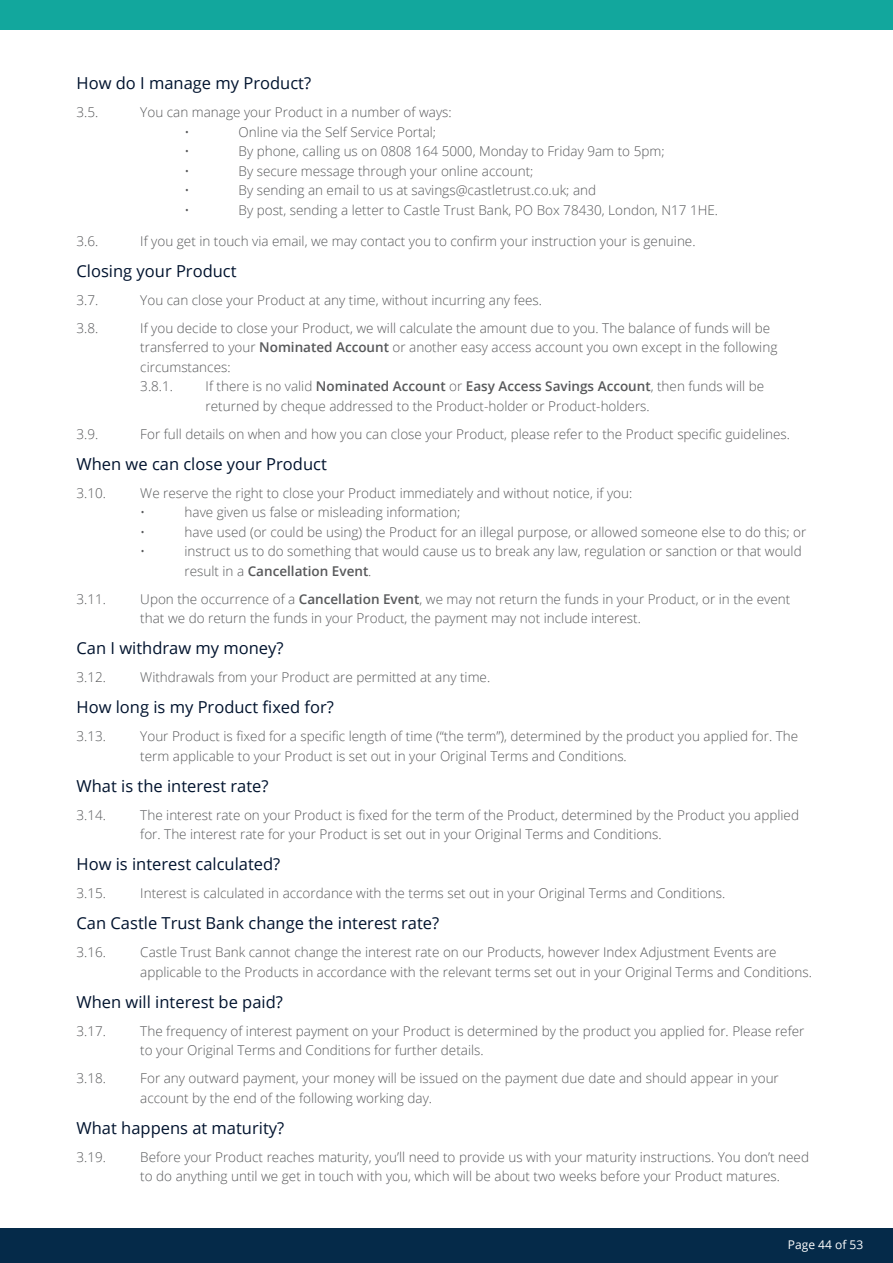
<style>
.page{position:relative;width:893px;height:1263px;background:#fff}
.page>*{position:absolute;margin:0;border:0;box-sizing:border-box;transform-origin:0 0}
.T_C_sub_headers{font:16.5px "Open Sans";color:#00132e}
.T_C_sub_headers-2{font:300 13.5px/19.5px "Open Sans";color:#57585a}
.t1{font:12px "Open Sans";color:#fff}
.s1{font-weight:600}
</style>
<div class="page">
<div style="left:0;top:1229px;width:893px;height:34px;background:#052a49"></div>
<div style="left:0;top:0;width:893px;height:30px;background:#12a79d"></div>
<p class="T_C_sub_headers" style="left:77px;top:72px;width:236px">How do I manage my Product?</p>
<p class="T_C_sub_headers-2" style="left:77px;top:102px;width:23px">3.5.</p>
<p class="T_C_sub_headers-2" style="left:185px;top:102px;width:269px;text-indent:-44px">You can manage your Product in a number of ways: •</p>
<p class="T_C_sub_headers-2" style="left:239px;top:122px;width:199px">Online via the Self Service Portal;</p>
<p class="T_C_sub_headers-2" style="left:185px;top:141px;width:7px">•</p>
<p class="T_C_sub_headers-2" style="left:239px;top:141px;width:427px">By phone, calling us on 0808 164 5000, Monday to Friday 9am to 5pm;</p>
<p class="T_C_sub_headers-2" style="left:185px;top:161px;width:7px">•</p>
<p class="T_C_sub_headers-2" style="left:239px;top:161px;width:296px">By secure message through your online account;</p>
<p class="T_C_sub_headers-2" style="left:185px;top:180px;width:7px">•</p>
<p class="T_C_sub_headers-2" style="left:239px;top:180px;width:359px">By sending an email to us at savings@castletrust.co.uk; and</p>
<p class="T_C_sub_headers-2" style="left:185px;top:200px;width:7px">•</p>
<p class="T_C_sub_headers-2" style="left:239px;top:200px;width:481px">By post, sending a letter to Castle Trust Bank, PO Box 78430, London, N17 1HE.</p>
<p class="T_C_sub_headers-2" style="left:77px;top:231px;width:23px">3.6.</p>
<p class="T_C_sub_headers-2" style="left:140px;top:231px;width:557px">If you get in touch via email, we may contact you to confirm your instruction your is genuine.</p>
<p class="T_C_sub_headers" style="left:77px;top:259px;width:162px">Closing your Product</p>
<p class="T_C_sub_headers-2" style="left:77px;top:290px;width:23px">3.7.</p>
<p class="T_C_sub_headers-2" style="left:140px;top:290px;width:403px">You can close your Product at any time, without incurring any fees.</p>
<p class="T_C_sub_headers-2" style="left:77px;top:318px;width:23px">3.8.</p>
<p class="T_C_sub_headers-2" style="left:140px;top:318px;width:639px">If you decide to close your Product, we will calculate the amount due to you. The balance of funds will be transferred to your <span class="s1">Nominated Account</span> or another easy access account you own except in the following circumstances:<br>3.8.1.</p>
<p class="T_C_sub_headers-2" style="left:206px;top:376px;width:560px">If there is no valid <span class="s1">Nominated Account</span> or <span class="s1">Easy Access Savings Account</span>, then funds will be returned by cheque addressed to the Product-holder or Product-holders.</p>
<p class="T_C_sub_headers-2" style="left:77px;top:424px;width:23px">3.9.</p>
<p class="T_C_sub_headers-2" style="left:140px;top:424px;width:651px">For full details on when and how you can close your Product, please refer to the Product specific guidelines.</p>
<p class="T_C_sub_headers" style="left:77px;top:452px;width:252px">When we can close your Product</p>
<p class="T_C_sub_headers-2" style="left:77px;top:483px;width:31px">3.10.</p>
<p class="T_C_sub_headers-2" style="left:140px;top:483px;width:494px">We reserve the right to close your Product immediately and without notice, if you: •</p>
<p class="T_C_sub_headers-2" style="left:185px;top:502px;width:277px">have given us false or misleading information;</p>
<p class="T_C_sub_headers-2" style="left:140px;top:522px;width:7px">•</p>
<p class="T_C_sub_headers-2" style="left:185px;top:522px;width:623px">have used (or could be using) the Product for an illegal purpose, or allowed someone else to do this; or</p>
<p class="T_C_sub_headers-2" style="left:140px;top:541px;width:7px">•</p>
<p class="T_C_sub_headers-2" style="left:185px;top:541px;width:619px">instruct us to do something that would cause us to break any law, regulation or sanction or that would result in a <span class="s1">Cancellation Event</span>.</p>
<p class="T_C_sub_headers-2" style="left:77px;top:589px;width:31px">3.11.</p>
<p class="T_C_sub_headers-2" style="left:140px;top:589px;width:651px">Upon the occurrence of a <span class="s1">Cancellation Event</span>, we may not return the funds in your Product, or in the event that we do return the funds in your Product, the payment may not include interest.</p>
<p class="T_C_sub_headers" style="left:77px;top:637px;width:209px">Can I withdraw my money?</p>
<p class="T_C_sub_headers-2" style="left:77px;top:667px;width:31px">3.12.</p>
<p class="T_C_sub_headers-2" style="left:140px;top:667px;width:351px">Withdrawals from your Product are permitted at any time.</p>
<p class="T_C_sub_headers" style="left:77px;top:696px;width:259px">How long is my Product fixed for?</p>
<p class="T_C_sub_headers-2" style="left:77px;top:726px;width:31px">3.13.</p>
<p class="T_C_sub_headers-2" style="left:140px;top:726px;width:659px">Your Product is fixed for a specific length of time (“the term”), determined by the product you applied for. The term applicable to your Product is set out in your Original Terms and Conditions.</p>
<p class="T_C_sub_headers" style="left:77px;top:774px;width:193px">What is the interest rate?</p>
<p class="T_C_sub_headers-2" style="left:77px;top:805px;width:31px">3.14.</p>
<p class="T_C_sub_headers-2" style="left:140px;top:805px;width:660px">The interest rate on your Product is fixed for the term of the Product, determined by the Product you applied for. The interest rate for your Product is set out in your Original Terms and Conditions.</p>
<p class="T_C_sub_headers" style="left:77px;top:853px;width:205px">How is interest calculated?</p>
<p class="T_C_sub_headers-2" style="left:77px;top:883px;width:31px">3.15.</p>
<p class="T_C_sub_headers-2" style="left:140px;top:883px;width:586px">Interest is calculated in accordance with the terms set out in your Original Terms and Conditions.</p>
<p class="T_C_sub_headers" style="left:77px;top:912px;width:364px">Can Castle Trust Bank change the interest rate?</p>
<p class="T_C_sub_headers-2" style="left:77px;top:942px;width:31px">3.16.</p>
<p class="T_C_sub_headers-2" style="left:140px;top:942px;width:673px">Castle Trust Bank cannot change the interest rate on our Products, however Index Adjustment Events are applicable to the Products in accordance with the relevant terms set out in your Original Terms and Conditions.</p>
<p class="T_C_sub_headers" style="left:77px;top:990px;width:208px">When will interest be paid?</p>
<p class="T_C_sub_headers-2" style="left:77px;top:1021px;width:31px">3.17.</p>
<p class="T_C_sub_headers-2" style="left:140px;top:1021px;width:666px">The frequency of interest payment on your Product is determined by the product you applied for. Please refer to your Original Terms and Conditions for further details.</p>
<p class="T_C_sub_headers-2" style="left:77px;top:1068px;width:31px">3.18.</p>
<p class="T_C_sub_headers-2" style="left:140px;top:1068px;width:640px">For any outward payment, your money will be issued on the payment due date and should appear in your account by the end of the following working day.</p>
<p class="T_C_sub_headers" style="left:77px;top:1116px;width:209px">What happens at maturity?</p>
<p class="T_C_sub_headers-2" style="left:77px;top:1147px;width:31px">3.19.</p>
<p class="T_C_sub_headers-2" style="left:140px;top:1147px;width:670px">Before your Product reaches maturity, you’ll need to provide us with your maturity instructions. You don’t need to do anything until we get in touch with you, which will be about two weeks before your Product matures.</p>
<p class="t1" style="left:788px;top:1236px;width:77px">Page 44 of 53</p>
</div>
